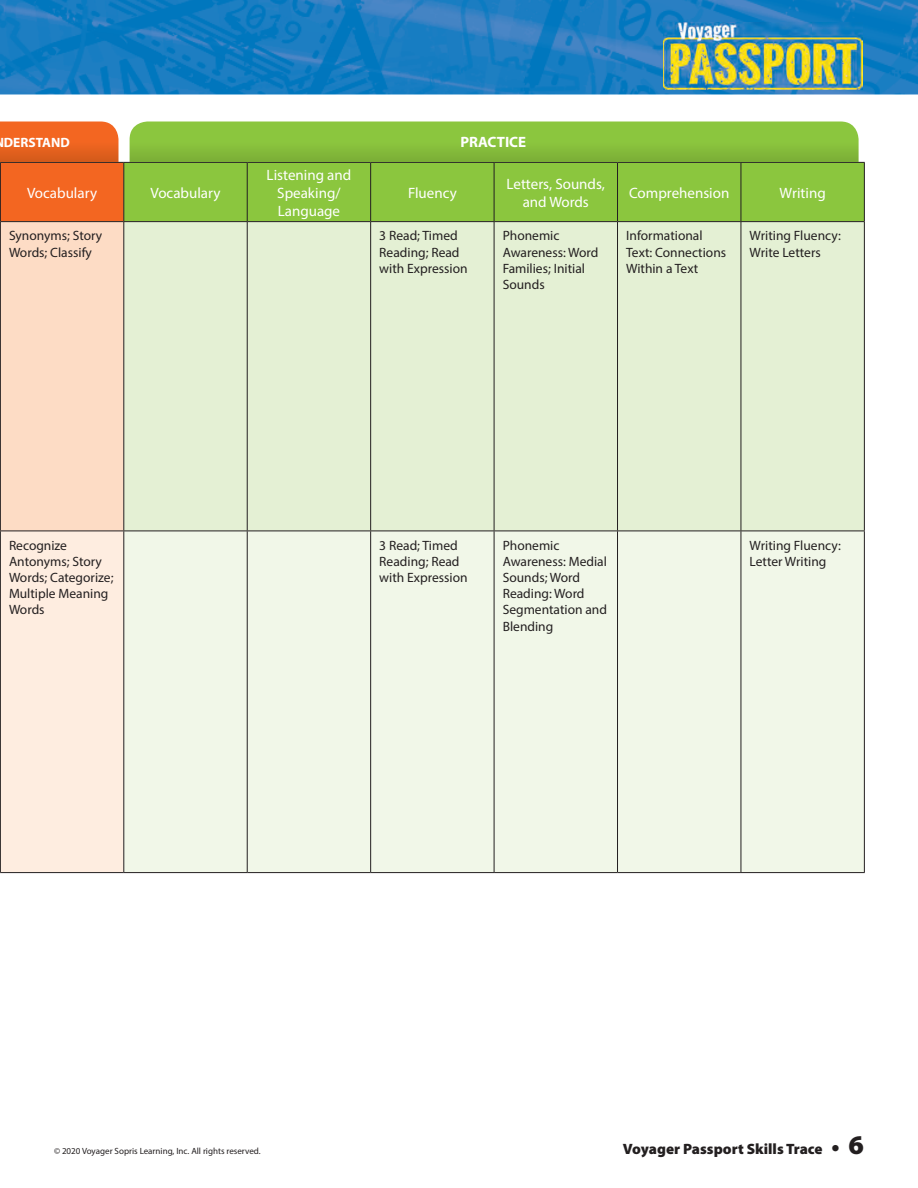
<style>
.page{position:relative;width:918px;height:1188px;background:#fff}
.page>*{position:absolute;margin:0;border:0;box-sizing:border-box;transform-origin:0 0}
.t1{font:15px/18px "Myriad Pro";color:#fff;text-align:center}
.t2{font:900 15px "Myriad Pro";color:#231f20}
.t3{font:700 15px "Myriad Pro";color:#fff}
.t4{font:13.5px/16.2px "Myriad Pro";color:#231f20}
.t5{font:700 13.5px "Myriad Pro";color:#fff}
.t6{font:9px "Myriad Pro";color:#231f20}
.s1{font-size:22.5px}
.s2{font-size:27px}
</style>
<div class="page">
<img style="left:0;top:0;width:918px;height:94px">
<img style="left:663px;top:22px;width:200px;height:67px">
<div style="left:124px;top:163px;width:740px;height:58px;background:#8bc63e"></div>
<div style="left:124px;top:222px;width:740px;height:309px;background:#e4f0d4"></div>
<div style="left:124px;top:532px;width:740px;height:340px;background:#f1f7e8"></div>
<hr style="left:247px;top:222px;width:1px;height:309px;background:#231f20">
<hr style="left:370px;top:222px;width:1px;height:309px;background:#231f20">
<hr style="left:494px;top:222px;width:1px;height:309px;background:#231f20">
<hr style="left:617px;top:222px;width:1px;height:309px;background:#231f20">
<hr style="left:741px;top:222px;width:1px;height:309px;background:#231f20">
<hr style="left:864px;top:222px;width:1px;height:309px;background:#231f20">
<hr style="left:124px;top:531px;width:123px;height:1px;background:#231f20">
<hr style="left:247px;top:531px;width:124px;height:1px;background:#231f20">
<hr style="left:247px;top:531px;width:1px;height:341px;background:#231f20">
<hr style="left:371px;top:531px;width:123px;height:1px;background:#231f20">
<hr style="left:370px;top:531px;width:1px;height:341px;background:#231f20">
<hr style="left:494px;top:531px;width:124px;height:1px;background:#231f20">
<hr style="left:494px;top:531px;width:1px;height:341px;background:#231f20">
<hr style="left:618px;top:531px;width:123px;height:1px;background:#231f20">
<hr style="left:617px;top:531px;width:1px;height:341px;background:#231f20">
<hr style="left:741px;top:531px;width:124px;height:1px;background:#231f20">
<hr style="left:741px;top:531px;width:1px;height:341px;background:#231f20">
<hr style="left:864px;top:531px;width:1px;height:341px;background:#231f20">
<hr style="left:124px;top:872px;width:123px;height:1px;background:#231f20">
<hr style="left:247px;top:872px;width:124px;height:1px;background:#231f20">
<hr style="left:371px;top:872px;width:123px;height:1px;background:#231f20">
<hr style="left:494px;top:872px;width:124px;height:1px;background:#231f20">
<hr style="left:618px;top:872px;width:123px;height:1px;background:#231f20">
<hr style="left:741px;top:872px;width:124px;height:1px;background:#231f20">
<hr style="left:124px;top:162px;width:123px;height:1px;background:#231f20">
<hr style="left:247px;top:162px;width:124px;height:1px;background:#231f20">
<hr style="left:247px;top:163px;width:1px;height:58px;background:#231f20">
<hr style="left:371px;top:162px;width:123px;height:1px;background:#231f20">
<hr style="left:370px;top:163px;width:1px;height:58px;background:#231f20">
<hr style="left:494px;top:162px;width:124px;height:1px;background:#231f20">
<hr style="left:494px;top:163px;width:1px;height:58px;background:#231f20">
<hr style="left:618px;top:162px;width:123px;height:1px;background:#231f20">
<hr style="left:617px;top:163px;width:1px;height:58px;background:#231f20">
<hr style="left:741px;top:162px;width:124px;height:1px;background:#231f20">
<hr style="left:741px;top:163px;width:1px;height:58px;background:#231f20">
<hr style="left:864px;top:163px;width:1px;height:58px;background:#231f20">
<hr style="left:124px;top:221px;width:123px;height:1px;background:#231f20">
<hr style="left:247px;top:221px;width:124px;height:1px;background:#231f20">
<hr style="left:371px;top:221px;width:123px;height:1px;background:#231f20">
<hr style="left:494px;top:221px;width:124px;height:1px;background:#231f20">
<hr style="left:618px;top:221px;width:123px;height:1px;background:#231f20">
<hr style="left:741px;top:221px;width:124px;height:1px;background:#231f20">
<svg style="left:0;top:122px;width:124px;height:751px;background:#f8d1b9"></svg>
<svg style="left:130px;top:122px;width:729px;height:40px;background:#87bf3c"></svg>
<p class="t5" style="left:4px;top:133px;width:67px">DERSTAND</p>
<p class="t3" style="left:460px;top:133px;width:67px">PRACTICE</p>
<p class="t1" style="left:27px;top:183px;width:71px">Vocabulary</p>
<p class="t1" style="left:151px;top:183px;width:71px">Vocabulary</p>
<p class="t1" style="left:267px;top:165px;width:86px">Listening and<br>Speaking/<br>Language</p>
<p class="t1" style="left:408px;top:183px;width:50px">Fluency</p>
<p class="t1" style="left:507px;top:174px;width:100px">Letters, Sounds, and Words</p>
<p class="t1" style="left:629px;top:183px;width:102px">Comprehension</p>
<p class="t1" style="left:780px;top:183px;width:48px">Writing</p>
<p class="t4" style="left:9px;top:228px;width:95px">Synonyms; Story<br>Words; Classify</p>
<p class="t4" style="left:379px;top:228px;width:90px">3 Read; Timed<br>Reading; Read with Expression</p>
<p class="t4" style="left:503px;top:228px;width:97px">Phonemic<br>Awareness: Word<br>Families; Initial<br>Sounds</p>
<p class="t4" style="left:626px;top:228px;width:102px">Informational<br>Text: Connections<br>Within a Text</p>
<p class="t4" style="left:750px;top:228px;width:93px">Writing Fluency:<br>Write Letters</p>
<p class="t4" style="left:9px;top:537px;width:106px">Recognize<br>Antonyms; Story<br>Words; Categorize;<br>Multiple Meaning<br>Words</p>
<p class="t4" style="left:379px;top:537px;width:90px">3 Read; Timed<br>Reading; Read with Expression</p>
<p class="t4" style="left:503px;top:537px;width:106px">Phonemic<br>Awareness: Medial<br>Sounds; Word<br>Reading: Word<br>Segmentation and<br>Blending</p>
<p class="t4" style="left:750px;top:537px;width:93px">Writing Fluency:<br>Letter Writing</p>
<p class="t6" style="left:54px;top:1146px;width:208px">© 2020 Voyager Sopris Learning, Inc. All rights reserved.</p>
<p class="t2" style="left:623px;top:1141px;width:243px">Voyager Passport Skills Trace <span class="s1">•</span> <span class="s2">6</span></p>
</div>
